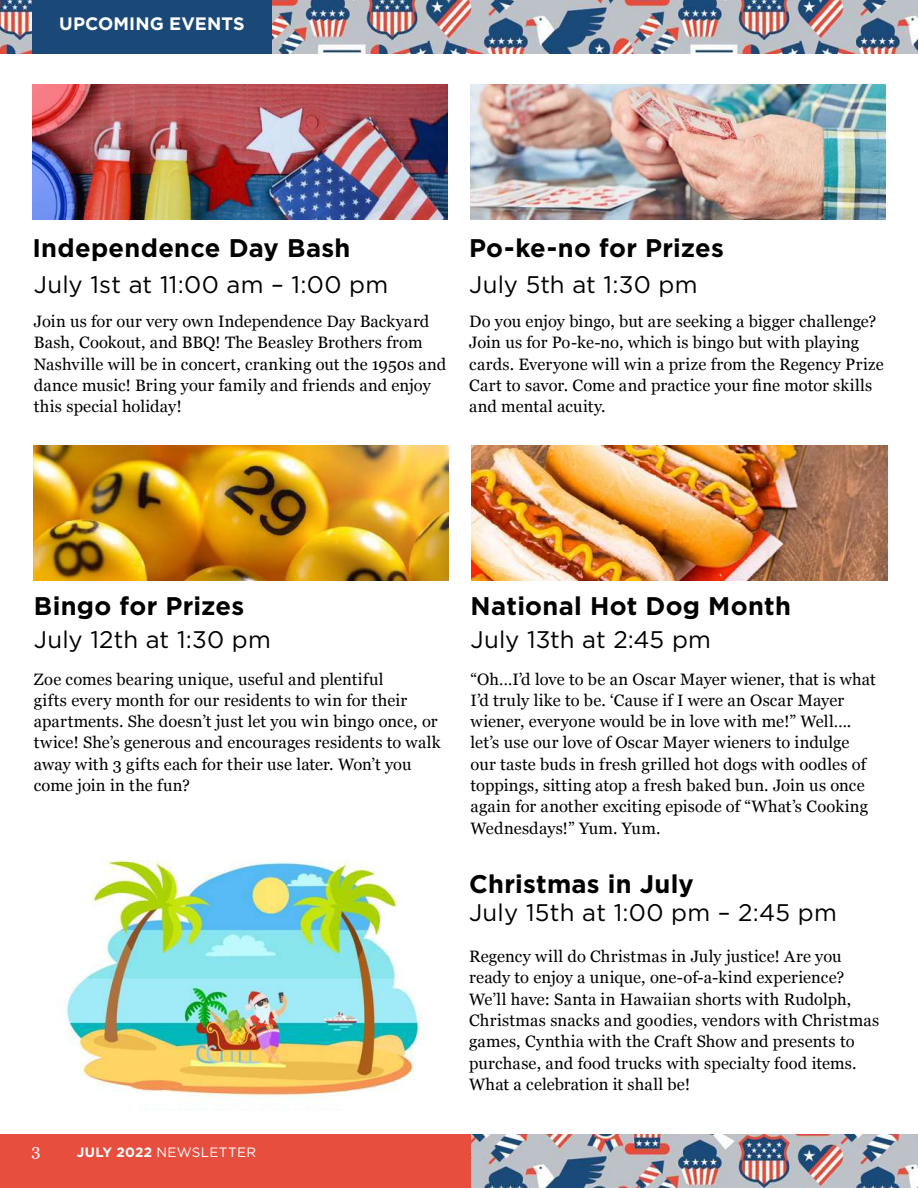
<style>
.page{position:relative;width:918px;height:1188px;background:#fff}
.page>*{position:absolute;margin:0;border:0;box-sizing:border-box;transform-origin:0 0}
.t1{font:700 25.5px "Gotham";letter-spacing:.01em;color:#000}
.t2{font:24px "Gotham";letter-spacing:.01em;color:#000}
.t3{font:700 18px "Gotham";letter-spacing:.005em;color:#fff}
.t4{font:16.5px/21.3px "Georgia";letter-spacing:.01em;color:#000}
.t5{font:16.5px "Georgia";color:#fff}
.t6{font:13.5px "Gotham";letter-spacing:.025em;color:#fff}
.s1{font-weight:700}
</style>
<div class="page">
<img style="left:471px;top:1135px;width:447px;height:53px">
<div style="left:0;top:1135px;width:471px;height:53px;background:#e74e3d"></div>
<img style="left:0;top:0;width:918px;height:54px">
<img style="left:34px;top:445px;width:415px;height:135px">
<img style="left:32px;top:84px;width:415px;height:135px">
<img style="left:472px;top:445px;width:415px;height:135px">
<img style="left:471px;top:84px;width:415px;height:135px">
<img style="left:65px;top:860px;width:362px;height:238px">
<div style="left:32px;top:0;width:240px;height:53px;background:#1a4978"></div>
<p class="t3" style="left:59px;top:12px;width:187px">UPCOMING EVENTS</p>
<h1 class="t1" style="left:32px;top:231px;width:320px">Independence Day Bash</h1>
<h2 class="t2" style="left:34px;top:269px;width:356px">July 1st at 11:00 am – 1:00 pm</h2>
<p class="t4" style="left:34px;top:310px;width:414px">Join us for our very own Independence Day Backyard Bash, Cookout, and BBQ! The Beasley Brothers from Nashville will be in concert, cranking out the 1950s and dance music! Bring your family and friends and enjoy this special holiday!</p>
<h1 class="t1" style="left:469px;top:231px;width:256px">Po-ke-no for Prizes</h1>
<h2 class="t2" style="left:469px;top:269px;width:230px">July 5th at 1:30 pm</h2>
<p class="t4" style="left:469px;top:310px;width:416px">Do you enjoy bingo, but are seeking a bigger challenge?<br>Join us for Po-ke-no, which is bingo but with playing cards. Everyone will win a prize from the Regency Prize Cart to savor. Come and practice your fine motor skills and mental acuity.</p>
<h1 class="t1" style="left:34px;top:589px;width:212px">Bingo for Prizes</h1>
<h2 class="t2" style="left:34px;top:624px;width:239px">July 12th at 1:30 pm</h2>
<p class="t4" style="left:34px;top:668px;width:408px">Zoe comes bearing unique, useful and plentiful<br>gifts every month for our residents to win for their apartments. She doesn’t just let you win bingo once, or twice! She’s generous and encourages residents to walk away with 3 gifts each for their use later. Won’t you come join in the fun?</p>
<p class="t5" style="left:32px;top:1138px;width:11px">3</p>
<p class="t6" style="left:77px;top:1143px;width:181px"><span class="s1">JULY 2022</span> NEWSLETTER</p>
<h1 class="t1" style="left:471px;top:589px;width:322px">National Hot Dog Month</h1>
<h2 class="t2" style="left:471px;top:624px;width:242px">July 13th at 2:45 pm</h2>
<p class="t4" style="left:471px;top:668px;width:407px">“Oh…I’d love to be an Oscar Mayer wiener, that is what<br>I’d truly like to be. ‘Cause if I were an Oscar Mayer wiener, everyone would be in love with me!” Well….</p>
<p class="t4" style="left:471px;top:731px;width:399px">let’s use our love of Oscar Mayer wieners to indulge our taste buds in fresh grilled hot dogs with oodles of toppings, sitting atop a fresh baked bun. Join us once again for another exciting episode of “What’s Cooking Wednesdays!” Yum. Yum.</p>
<h1 class="t1" style="left:469px;top:867px;width:226px">Christmas in July</h1>
<h2 class="t2" style="left:469px;top:897px;width:369px">July 15th at 1:00 pm – 2:45 pm</h2>
<p class="t4" style="left:469px;top:945px;width:412px">Regency will do Christmas in July justice! Are you ready to enjoy a unique, one-of-a-kind experience?<br>We’ll have: Santa in Hawaiian shorts with Rudolph, Christmas snacks and goodies, vendors with Christmas games, Cynthia with the Craft Show and presents to purchase, and food trucks with specialty food items.<br>What a celebration it shall be!</p>
</div>
